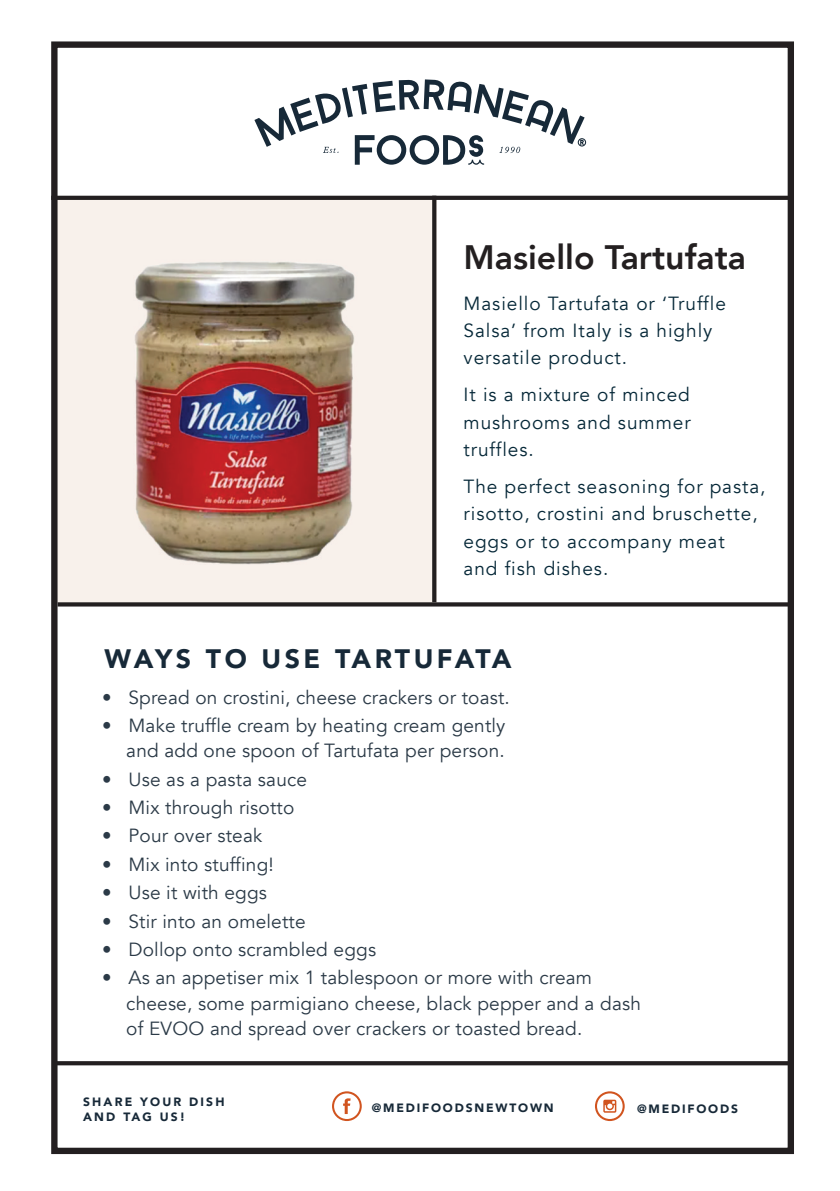
<style>
.page{position:relative;width:840px;height:1191px;background:#fff}
.page>*{position:absolute;margin:0;border:0;box-sizing:border-box;transform-origin:0 0}
.t1{font:800 33.8px "Avenir";color:#231f20}
.t2{font:900 26.6px "Avenir";letter-spacing:.12em;color:#172938}
.t3{font:19px/25.4px "Avenir";letter-spacing:.01em;color:#2b3a47;text-align:right}
.t4{font:19px/27.4px "Avenir";letter-spacing:.05em;color:#062838}
.t5{font:900 12px "Avenir";letter-spacing:.15em;color:#172938}
.t6{font:900 12px/14.4px "Avenir";letter-spacing:.18em;color:#172938}
</style>
<div class="page">
<img style="left:58px;top:200px;width:374px;height:402px">
<div style="left:51px;top:41px;width:742px;height:1113px;border:6px solid #231f20"></div>
<svg style="left:51px;top:196px;width:737px;height:4px;background:#262223"></svg>
<svg style="left:57px;top:602px;width:733px;height:4px;background:#332f30"></svg>
<svg style="left:56px;top:1061px;width:732px;height:4px;background:#2a2627"></svg>
<svg style="left:595px;top:1091px;width:29px;height:30px"></svg>
<svg style="left:332px;top:1091px;width:29px;height:30px"></svg>
<svg style="left:432px;top:196px;width:4px;height:406px;background:#2d2929"></svg>
<svg style="left:254px;top:79px;width:331px;height:86px"></svg>
<h1 class="t1" style="left:463px;top:231px;width:284px">Masiello Tartufata</h1>
<p class="t4" style="left:463px;top:290px;width:264px">Masiello Tartufata or ‘Truffle<br>Salsa’ from Italy is a highly versatile product.</p>
<p class="t4" style="left:463px;top:381px;width:228px;text-align:justify">It is a mixture of minced mushrooms and summer truffles.</p>
<p class="t4" style="left:463px;top:473px;width:303px">The perfect seasoning for pasta, risotto, crostini and bruschette, eggs or to accompany meat<br>and fish dishes.</p>
<h2 class="t2" style="left:104px;top:636px;width:408px">WAYS TO USE TARTUFATA</h2>
<p class="t3" style="left:102px;top:684px;width:409px">• Spread on crostini, cheese crackers or toast.</p>
<p class="t3" style="left:102px;top:713px;width:404px">• Make truffle cream by heating cream gently and add one spoon of Tartufata per person.</p>
<p class="t3" style="left:102px;top:766px;width:206px">• Use as a pasta sauce</p>
<p class="t3" style="left:102px;top:795px;width:193px">• Mix through risotto</p>
<p class="t3" style="left:102px;top:823px;width:161px">• Pour over steak</p>
<p class="t3" style="left:102px;top:852px;width:173px">• Mix into stuffing!</p>
<p class="t3" style="left:102px;top:880px;width:166px">• Use it with eggs</p>
<p class="t3" style="left:102px;top:908px;width:205px">• Stir into an omelette</p>
<p class="t3" style="left:102px;top:937px;width:275px">• Dollop onto scrambled eggs</p>
<p class="t3" style="left:126px;top:965px;width:516px;text-align:left;text-indent:-24px">• As an appetiser mix 1 tablespoon or more with cream cheese, some parmigiano cheese, black pepper and a dash of EVOO and spread over crackers or toasted bread.</p>
<p class="t6" style="left:83px;top:1094px;width:143px">SHARE YOUR DISH<br>AND TAG US!</p>
<p class="t5" style="left:371px;top:1097px;width:183px">@MEDIFOODSNEWTOWN</p>
<p class="t5" style="left:636px;top:1098px;width:102px">@MEDIFOODS</p>
</div>
